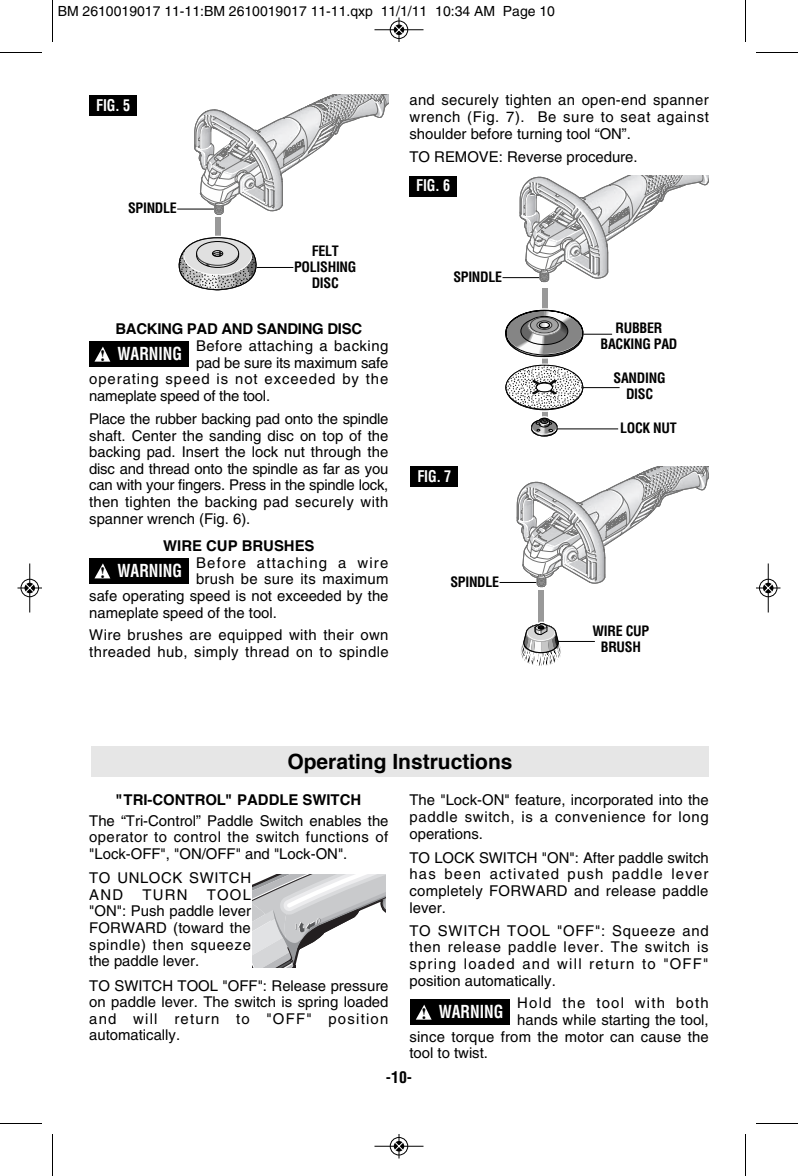
<style>
.page{position:relative;width:798px;height:1176px;background:#fff}
.page>*{position:absolute;margin:0;border:0;box-sizing:border-box;transform-origin:0 0}
.t1{font:700 21px "Helvetica";color:#000}
.t2{font:700 condensed 17.5px "Helvetica";color:#fff;scale:.9 1}
.t3{font:700 condensed 15.75px "Helvetica";letter-spacing:-.015em;color:#fff;scale:.9 1}
.t4{font:700 condensed 15.75px "Helvetica";color:#000}
.t5{font:14.88px/16.6px "Helvetica";letter-spacing:.015em;color:#000;text-align:justify}
.t6{font:700 14.88px "Helvetica";color:#000}
.t7{font:14.88px "Helvetica";letter-spacing:-.015em;color:#000}
.t8{font:14.88px "Helvetica";letter-spacing:.085em;color:#000}
.t9{font:14.88px "Helvetica";letter-spacing:.06em;color:#000}
.t10{font:14.88px "Helvetica";letter-spacing:.035em;color:#000}
.t11{font:14.88px/16.6px "Helvetica";letter-spacing:.04em;color:#000}
.t12{font:700 condensed 14px/15.8px "Helvetica";letter-spacing:-.02em;color:#000;text-align:center}
.t13{font:14px "Helvetica";color:#000}
.s1{font-family:"Times";font-stretch:normal;font-size:15.75px;color:#000}
</style>
<div class="page">
<div style="left:91px;top:747px;width:618px;height:30px;background:#e6e6e6"></div>
<div style="left:411px;top:999px;width:99px;height:26px;background:#000"></div>
<svg style="left:416px;top:1005px;width:16px;height:15px"></svg>
<svg style="left:253px;top:875px;width:133px;height:92px"></svg>
<div style="left:89px;top:341px;width:100px;height:26px;background:#000"></div>
<svg style="left:94px;top:347px;width:16px;height:15px"></svg>
<svg style="left:177px;top:94px;width:212px;height:197px"></svg>
<hr style="left:177px;top:209px;width:37px;height:1px;background:#000">
<hr style="left:257px;top:267px;width:36px;height:1px;background:#000">
<div style="left:89px;top:95px;width:48px;height:21px;background:#000"></div>
<div style="left:89px;top:558px;width:100px;height:26px;background:#000"></div>
<svg style="left:94px;top:563px;width:16px;height:15px"></svg>
<div style="left:409px;top:176px;width:48px;height:21px;background:#000"></div>
<svg style="left:502px;top:175px;width:207px;height:262px"></svg>
<hr style="left:503px;top:277px;width:36px;height:1px;background:#000">
<svg style="left:516px;top:467px;width:193px;height:199px"></svg>
<div style="left:411px;top:466px;width:47px;height:21px;background:#000"></div>
<hr style="left:500px;top:582px;width:36px;height:1px;background:#000">
<hr style="left:558px;top:641px;width:37px;height:1px;background:#000">
<hr style="left:52px;top:0;width:1px;height:42px;background:#000">
<hr style="left:0;top:52px;width:42px;height:1px;background:#000">
<hr style="left:745px;top:0;width:1px;height:42px;background:#000">
<hr style="left:756px;top:52px;width:42px;height:1px;background:#000">
<hr style="left:52px;top:1134px;width:1px;height:42px;background:#000">
<hr style="left:0;top:1123px;width:42px;height:1px;background:#000">
<hr style="left:745px;top:1134px;width:1px;height:42px;background:#000">
<hr style="left:756px;top:1123px;width:42px;height:1px;background:#000">
<div style="left:390px;top:20px;width:18px;height:19px;border:1px solid #fff;border-radius:50%"></div>
<hr style="left:374px;top:29px;width:50px;height:1px;background:#000">
<div style="left:390px;top:21px;width:18px;height:18px;border:1px solid #000;border-radius:50%"></div>
<svg style="left:395px;top:18px;width:8px;height:24px"></svg>
<div style="left:390px;top:1137px;width:18px;height:19px;border:1px solid #fff;border-radius:50%"></div>
<hr style="left:374px;top:1146px;width:50px;height:1px;background:#000">
<div style="left:390px;top:1137px;width:18px;height:18px;border:1px solid #000;border-radius:50%"></div>
<svg style="left:395px;top:1134px;width:8px;height:24px"></svg>
<div style="left:20px;top:579px;width:19px;height:18px;border:1px solid #fff;border-radius:50%"></div>
<hr style="left:29px;top:564px;width:1px;height:48px;background:#000">
<div style="left:21px;top:579px;width:18px;height:18px;border:1px solid #000;border-radius:50%"></div>
<svg style="left:18px;top:584px;width:24px;height:8px"></svg>
<div style="left:759px;top:579px;width:19px;height:18px;border:1px solid #fff;border-radius:50%"></div>
<hr style="left:768px;top:564px;width:1px;height:48px;background:#000">
<div style="left:759px;top:579px;width:18px;height:18px;border:1px solid #000;border-radius:50%"></div>
<svg style="left:756px;top:584px;width:24px;height:8px"></svg>
<p class="t13" style="left:58px;top:6px;width:499px">BM 2610019017 11-11:BM 2610019017 11-11.qxp 11/1/11 10:34 AM Page 10</p>
<p class="t3" style="left:96px;top:96px;width:39px">FIG. 5</p>
<p class="t12" style="left:128px;top:200px;width:50px">SPINDLE</p>
<p class="t12" style="left:294px;top:244px;width:64px">FELT<br>POLISHING<br>DISC</p>
<p class="t6" style="left:115px;top:323px;width:248px">BACKING PAD AND SANDING DISC</p>
<p class="t10" style="left:196px;top:340px;width:194px">Before attaching a backing</p>
<p class="t7" style="left:196px;top:357px;width:194px">pad be sure its maximum safe</p>
<p class="t9" style="left:89px;top:374px;width:301px">operating speed is not exceeded by the</p>
<p class="t7" style="left:89px;top:390px;width:182px">nameplate speed of the tool.</p>
<p class="t5" style="left:89px;top:412px;width:301px">Place the rubber backing pad onto the spindle shaft. Center the sanding disc on top of the backing pad. Insert the lock nut through the disc and thread onto the spindle as far as you can with your fingers. Press in the spindle lock, then tighten the backing pad securely with spanner wrench (Fig. 6).</p>
<p class="t6" style="left:163px;top:540px;width:153px">WIRE CUP BRUSHES</p>
<p class="t8" style="left:196px;top:557px;width:194px">Before attaching a wire</p>
<p class="t5" style="left:196px;top:572px;width:194px">brush be sure its maximum</p>
<p class="t5" style="left:89px;top:589px;width:301px">safe operating speed is not exceeded by the</p>
<p class="t5" style="left:89px;top:605px;width:189px">nameplate speed of the tool.</p>
<p class="t5" style="left:89px;top:628px;width:301px">Wire brushes are equipped with their own threaded hub, simply thread on to spindle</p>
<p class="t2" style="left:100px;top:344px;width:93px"><span class="s1">!</span> WARNING</p>
<p class="t2" style="left:100px;top:561px;width:93px"><span class="s1">!</span> WARNING</p>
<p class="t5" style="left:410px;top:93px;width:301px">and securely tighten an open-end spanner wrench (Fig. 7). Be sure to seat against shoulder before turning tool “ON”.</p>
<p class="t5" style="left:410px;top:149px;width:230px">TO REMOVE: Reverse procedure.</p>
<p class="t3" style="left:416px;top:176px;width:39px">FIG. 6</p>
<p class="t12" style="left:453px;top:269px;width:50px">SPINDLE</p>
<p class="t3" style="left:417px;top:467px;width:39px">FIG. 7</p>
<p class="t12" style="left:450px;top:574px;width:50px">SPINDLE</p>
<p class="t12" style="left:601px;top:321px;width:78px">RUBBER<br>BACKING PAD</p>
<p class="t12" style="left:614px;top:370px;width:53px">SANDING<br>DISC</p>
<p class="t12" style="left:620px;top:420px;width:58px">LOCK NUT</p>
<p class="t12" style="left:593px;top:624px;width:58px">WIRE CUP<br>BRUSH</p>
<h1 class="t1" style="left:287px;top:753px;width:227px">Operating Instructions</h1>
<p class="t6" style="left:117px;top:794px;width:246px">"TRI-CONTROL" PADDLE SWITCH</p>
<p class="t5" style="left:89px;top:814px;width:301px">The “Tri-Control” Paddle Switch enables the operator to control the switch functions of "Lock-OFF", "ON/OFF" and "Lock-ON".</p>
<p class="t11" style="left:89px;top:871px;width:163px">TO UNLOCK SWITCH<br>AND</p>
<p class="t5" style="left:89px;top:888px;width:163px;text-indent:117px">TOOL "ON": Push paddle lever FORWARD (toward the spindle) then squeeze the paddle lever.</p>
<p class="t5" style="left:89px;top:978px;width:301px">TO SWITCH TOOL "OFF": Release pressure on paddle lever. The switch is spring loaded and will return to "OFF" position automatically.</p>
<p class="t5" style="left:142px;top:888px;width:47px">TURN</p>
<p class="t5" style="left:409px;top:793px;width:301px">The "Lock-ON" feature, incorporated into the paddle switch, is a convenience for long operations.</p>
<p class="t5" style="left:409px;top:851px;width:301px">TO LOCK SWITCH "ON": After paddle switch has been activated push paddle lever completely FORWARD and release paddle lever.</p>
<p class="t5" style="left:409px;top:924px;width:301px">TO SWITCH TOOL "OFF": Squeeze and then release paddle lever. The switch is spring loaded and will return to "OFF" position automatically.</p>
<p class="t8" style="left:517px;top:998px;width:193px">Hold the tool with both</p>
<p class="t5" style="left:517px;top:1013px;width:193px">hands while starting the tool,</p>
<p class="t5" style="left:409px;top:1030px;width:301px">since torque from the motor can cause the</p>
<p class="t5" style="left:409px;top:1046px;width:80px">tool to twist.</p>
<p class="t2" style="left:421px;top:1002px;width:93px"><span class="s1">!</span> WARNING</p>
<p class="t4" style="left:386px;top:1068px;width:28px">-10-</p>
</div>
